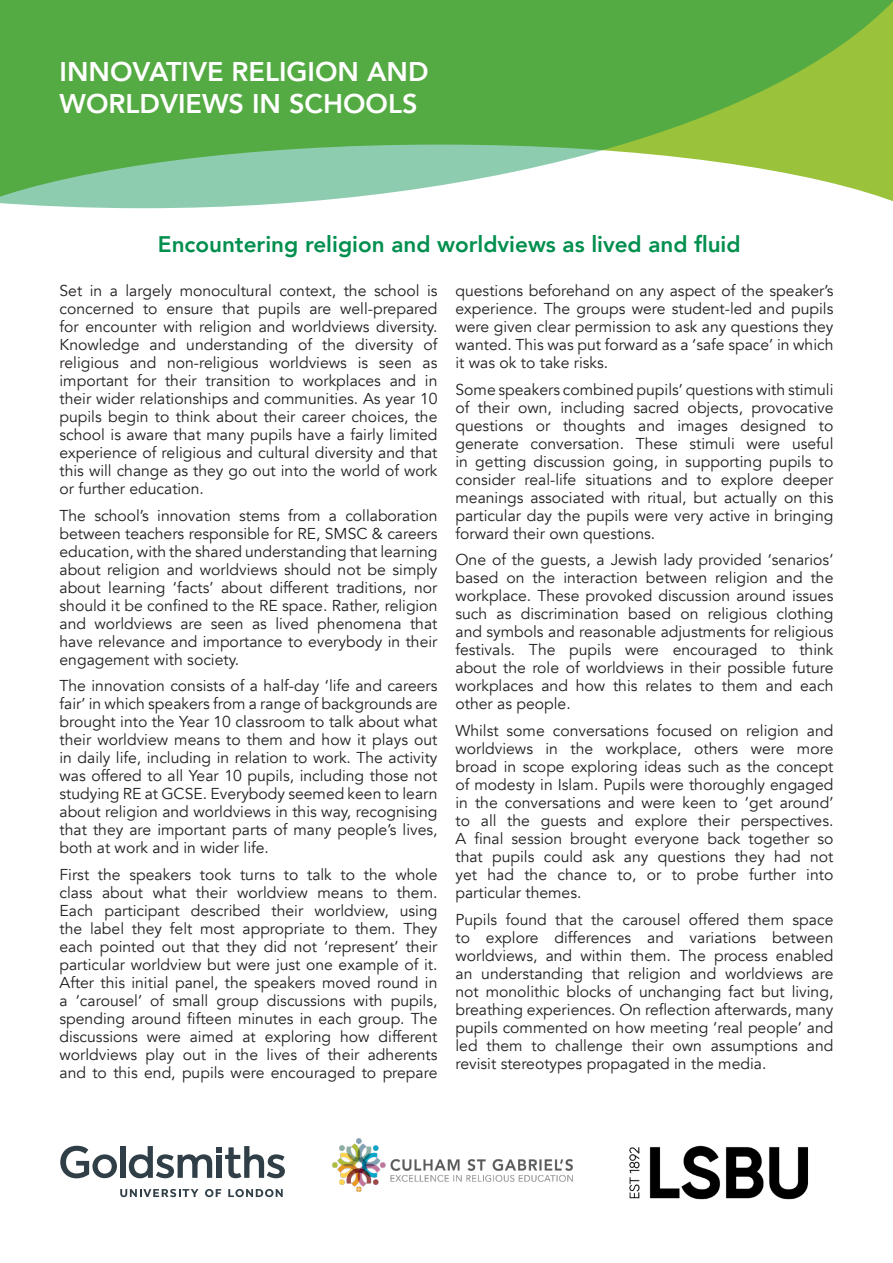
<style>
.page{position:relative;width:893px;height:1263px;background:#fff}
.page>*{position:absolute;margin:0;border:0;box-sizing:border-box;transform-origin:0 0}
.t1{font:800 27px/32.4px "Avenir";color:#fff}
.main_title{font:800 22.5px "Avenir";color:#008f4e}
.main_text{font:15.75px/18px "Avenir";color:#231f20;text-align:justify}
</style>
<div class="page">
<svg style="left:0;top:0;width:893px;height:208px;background:#76ba63"></svg>
<img style="left:332px;top:1138px;width:241px;height:54px">
<svg style="left:60px;top:1146px;width:57px;height:32px"></svg>
<div style="left:120px;top:1146px;width:6px;height:32px;background:#303f47"></div>
<svg style="left:129px;top:1146px;width:156px;height:32px"></svg>
<svg style="left:120px;top:1189px;width:78px;height:8px"></svg>
<svg style="left:205px;top:1189px;width:16px;height:8px"></svg>
<svg style="left:228px;top:1189px;width:55px;height:8px"></svg>
<img style="left:629px;top:1145px;width:179px;height:55px">
<h1 class="t1" style="left:60px;top:55px;width:371px">INNOVATIVE RELIGION AND<br>WORLDVIEWS IN SCHOOLS</h1>
<p class="main_title" style="left:158px;top:227px;width:584px">Encountering religion and worldviews as lived and fluid</p>
<p class="main_text" style="left:60px;top:282px;width:379px">Set in a largely monocultural context, the school is concerned to ensure that pupils are well-prepared for encounter with religion and worldviews diversity.<br>Knowledge and understanding of the diversity of religious and non-religious worldviews is seen as important for their transition to workplaces and in their wider relationships and communities. As year 10 pupils begin to think about their career choices, the school is aware that many pupils have a fairly limited experience of religious and cultural diversity and that this will change as they go out into the world of work or further education.</p>
<p class="main_text" style="left:60px;top:507px;width:379px">The school’s innovation stems from a collaboration between teachers responsible for RE, SMSC &amp; careers education, with the shared understanding that learning about religion and worldviews should not be simply about learning ‘facts’ about different traditions, nor should it be confined to the RE space. Rather, religion and worldviews are seen as lived phenomena that have relevance and importance to everybody in their engagement with society.</p>
<p class="main_text" style="left:60px;top:677px;width:379px">The innovation consists of a half-day ‘life and careers fair’ in which speakers from a range of backgrounds are brought into the Year 10 classroom to talk about what their worldview means to them and how it plays out in daily life, including in relation to work. The activity was offered to all Year 10 pupils, including those not studying RE at GCSE. Everybody seemed keen to learn about religion and worldviews in this way, recognising that they are important parts of many people’s lives, both at work and in wider life.</p>
<p class="main_text" style="left:60px;top:866px;width:379px">First the speakers took turns to talk to the whole class about what their worldview means to them.<br>Each participant described their worldview, using the label they felt most appropriate to them. They each pointed out that they did not ‘represent’ their particular worldview but were just one example of it.<br>After this initial panel, the speakers moved round in a ‘carousel’ of small group discussions with pupils, spending around fifteen minutes in each group. The discussions were aimed at exploring how different worldviews play out in the lives of their adherents and to this end, pupils were encouraged to prepare</p>
<p class="main_text" style="left:455px;top:282px;width:379px">questions beforehand on any aspect of the speaker’s experience. The groups were student-led and pupils were given clear permission to ask any questions they wanted. This was put forward as a ‘safe space’ in which it was ok to take risks.</p>
<p class="main_text" style="left:455px;top:381px;width:379px">Some speakers combined pupils’ questions with stimuli of their own, including sacred objects, provocative questions or thoughts and images designed to generate conversation. These stimuli were useful in getting discussion going, in supporting pupils to consider real-life situations and to explore deeper meanings associated with ritual, but actually on this particular day the pupils were very active in bringing forward their own questions.</p>
<p class="main_text" style="left:455px;top:551px;width:379px">One of the guests, a Jewish lady provided ‘senarios’ based on the interaction between religion and the workplace. These provoked discussion around issues such as discrimination based on religious clothing and symbols and reasonable adjustments for religious festivals. The pupils were encouraged to think about the role of worldviews in their possible future workplaces and how this relates to them and each other as people.</p>
<p class="main_text" style="left:455px;top:722px;width:379px">Whilst some conversations focused on religion and worldviews in the workplace, others were more broad in scope exploring ideas such as the concept of modesty in Islam. Pupils were thoroughly engaged in the conversations and were keen to ‘get around’ to all the guests and explore their perspectives.<br>A final session brought everyone back together so that pupils could ask any questions they had not yet had the chance to, or to probe further into particular themes.</p>
<p class="main_text" style="left:455px;top:910px;width:379px">Pupils found that the carousel offered them space to explore differences and variations between worldviews, and within them. The process enabled an understanding that religion and worldviews are not monolithic blocks of unchanging fact but living, breathing experiences. On reflection afterwards, many pupils commented on how meeting ‘real people’ and led them to challenge their own assumptions and revisit stereotypes propagated in the media.</p>
</div>
